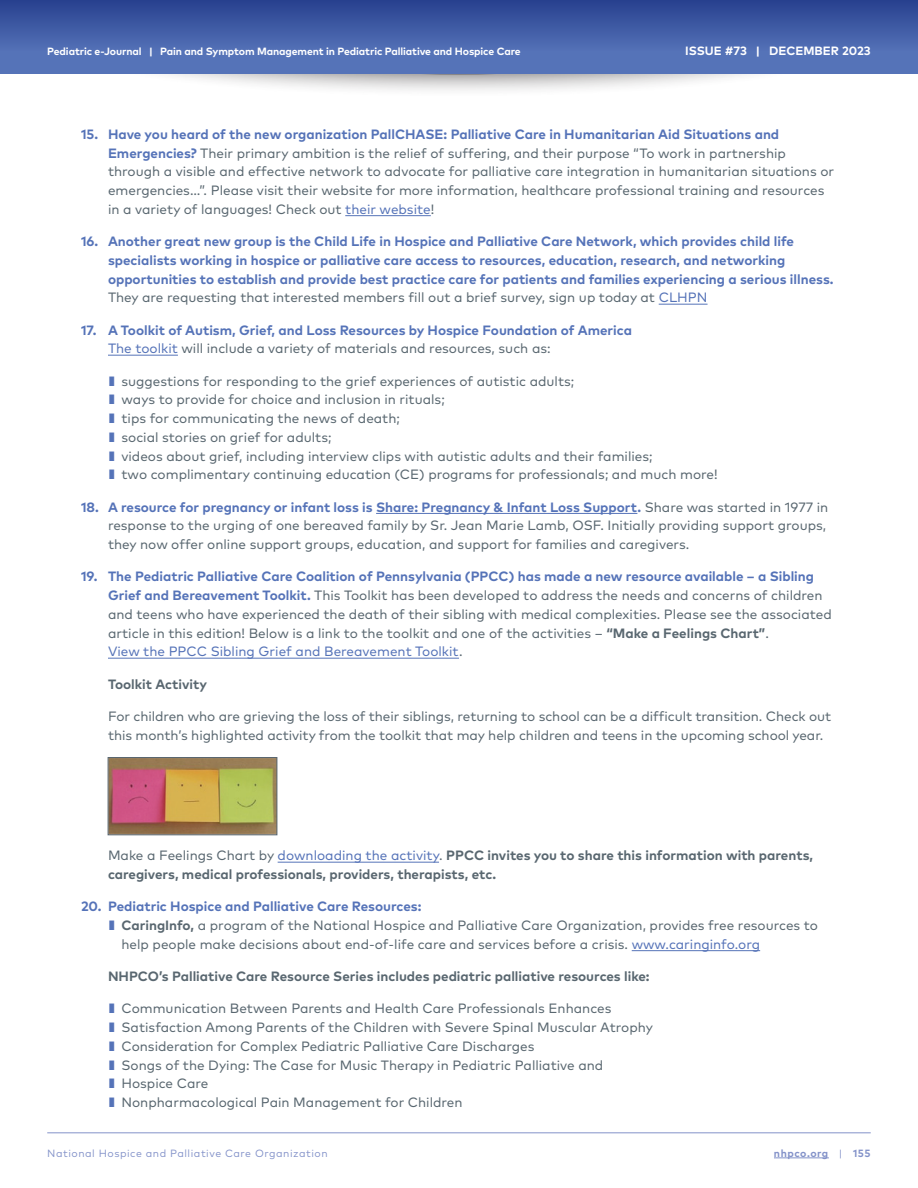
<style>
.page{position:relative;width:918px;height:1188px;background:#fff}
.page>*{position:absolute;margin:0;border:0;box-sizing:border-box;transform-origin:0 0}
.t1{font:13.5px/18.8px "Mark Pro";color:#596770}
.t2{font:700 13.5px/18.8px "Mark Pro";color:#5573b8}
.t3{font:700 13.5px/18.8px "Mark Pro";color:#596770}
.t4{font:700 12px "Mark Pro";color:#fff}
.t5{font:700 10.5px "Mark Pro";letter-spacing:-.01em;color:#fff}
.t6{font:10.5px "Mark Pro";letter-spacing:.05em;color:#8392c9}
.t7{font:700 10.5px "Mark Pro";letter-spacing:.05em;color:#8392c9}
.s1{font-weight:700;color:#5573b8}
.s2{color:#5573b8}
.s3{font-weight:400;color:#596770}
.s4{font-weight:400}
.s5{font-weight:700}
.s6{font-weight:400;color:#5573b8}
</style>
<div class="page">
<div style="left:60px;top:0;width:798px;height:97px;background:#231f20;opacity:.75"></div>
<div style="left:0;top:0;width:918px;height:74px;background:#5573b8"></div>
<div style="left:0;top:0;width:918px;height:51px;background:linear-gradient(to bottom,#28408e,#5371b7)"></div>
<hr style="left:774px;top:1158px;width:55px;height:1px;background:#8392c9">
<hr style="left:47px;top:1133px;width:824px;height:1px;background:#8392c9">
<hr style="left:345px;top:215px;width:86px;height:1px;background:#5573b8">
<hr style="left:659px;top:304px;width:49px;height:1px;background:#5573b8">
<hr style="left:108px;top:355px;width:70px;height:1px;background:#5573b8">
<hr style="left:376px;top:513px;width:261px;height:1px;background:#5573b8">
<hr style="left:108px;top:658px;width:351px;height:1px;background:#5573b8">
<hr style="left:278px;top:862px;width:161px;height:1px;background:#5573b8">
<hr style="left:632px;top:950px;width:128px;height:1px;background:#5573b8">
<img style="left:110px;top:759px;width:165px;height:74px">
<div style="left:108px;top:757px;width:169px;height:78px;border:1px solid #596770"></div>
<p class="t5" style="left:47px;top:43px;width:475px">Pediatric e-Journal | Pain and Symptom Management in Pediatric Palliative and Hospice Care</p>
<p class="t4" style="left:685px;top:42px;width:187px">ISSUE #73 | DECEMBER 2023</p>
<p class="t1" style="left:108px;top:124px;width:728px;text-indent:-27px"><span class="s1">15. Have you heard of the new organization PallCHASE: Palliative Care in Humanitarian Aid Situations and Emergencies?</span> Their primary ambition is the relief of suffering, and their purpose “To work in partnership through a visible and effective network to advocate for palliative care integration in humanitarian situations or emergencies…”. Please visit their website for more information, healthcare professional training and resources in a variety of languages! Check out <span class="s2">their website</span>!</p>
<p class="t2" style="left:108px;top:231px;width:727px;text-indent:-27px">16. Another great new group is the Child Life in Hospice and Palliative Care Network, which provides child life specialists working in hospice or palliative care access to resources, education, research, and networking opportunities to establish and provide best practice care for patients and families experiencing a serious illness.<br><span class="s3">They are requesting that interested members fill out a brief survey, sign up today at</span> <span class="s4">CLHPN</span></p>
<p class="t2" style="left:108px;top:319px;width:526px;text-indent:-27px">17. A Toolkit of Autism, Grief, and Loss Resources by Hospice Foundation of America<br><span class="s4">The toolkit</span> <span class="s3">will include a variety of materials and resources, such as:</span></p>
<p class="t1" style="left:108px;top:370px;width:611px"><span class="s2">▌</span>suggestions for responding to the grief experiences of autistic adults;<br><span class="s2">▌</span>ways to provide for choice and inclusion in rituals;<br><span class="s2">▌</span>tips for communicating the news of death;<br><span class="s2">▌</span>social stories on grief for adults;<br><span class="s2">▌</span>videos about grief, including interview clips with autistic adults and their families;<br><span class="s2">▌</span>two complimentary continuing education (CE) programs for professionals; and much more!</p>
<p class="t1" style="left:108px;top:496px;width:722px;text-indent:-27px"><span class="s1">18. A resource for pregnancy or infant loss is Share: Pregnancy &amp; Infant Loss Support.</span> Share was started in 1977 in response to the urging of one bereaved family by Sr. Jean Marie Lamb, OSF. Initially providing support groups, they now offer online support groups, education, and support for families and caregivers.</p>
<p class="t1" style="left:108px;top:566px;width:725px;text-indent:-27px"><span class="s1">19. The Pediatric Palliative Care Coalition of Pennsylvania (PPCC) has made a new resource available – a Sibling Grief and Bereavement Toolkit.</span> This Toolkit has been developed to address the needs and concerns of children and teens who have experienced the death of their sibling with medical complexities. Please see the associated article in this edition! Below is a link to the toolkit and one of the activities – <span class="s5">“Make a Feelings Chart”</span>.<br><span class="s2">View the PPCC Sibling Grief and Bereavement Toolkit</span>.</p>
<p class="t3" style="left:108px;top:673px;width:101px">Toolkit Activity</p>
<p class="t1" style="left:108px;top:706px;width:725px">For children who are grieving the loss of their siblings, returning to school can be a difficult transition. Check out this month’s highlighted activity from the toolkit that may help children and teens in the upcoming school year.</p>
<p class="t3" style="left:108px;top:845px;width:707px"><span class="s4">Make a Feelings Chart by</span> <span class="s6">downloading the activity</span><span class="s4">.</span> PPCC invites you to share this information with parents, caregivers, medical professionals, providers, therapists, etc.</p>
<p class="t2" style="left:81px;top:896px;width:342px">20. Pediatric Hospice and Palliative Care Resources:</p>
<p class="t1" style="left:108px;top:915px;width:712px"><span class="s2">▌</span><span class="s5">CaringInfo,</span> a program of the National Hospice and Palliative Care Organization, provides free resources to</p>
<p class="t1" style="left:122px;top:934px;width:640px">help people make decisions about end-of-life care and services before a crisis. <span class="s2">www.caringinfo.org</span></p>
<p class="t3" style="left:108px;top:966px;width:543px">NHPCO’s Palliative Care Resource Series includes pediatric palliative resources like:</p>
<p class="t1" style="left:108px;top:998px;width:546px"><span class="s2">▌</span>Communication Between Parents and Health Care Professionals Enhances <span class="s2">▌</span>Satisfaction Among Parents of the Children with Severe Spinal Muscular Atrophy <span class="s2">▌</span>Consideration for Complex Pediatric Palliative Care Discharges<br><span class="s2">▌</span>Songs of the Dying: The Case for Music Therapy in Pediatric Palliative and <span class="s2">▌</span>Hospice Care<br><span class="s2">▌</span>Nonpharmacological Pain Management for Children</p>
<p class="t6" style="left:47px;top:1145px;width:282px">National Hospice and Palliative Care Organization</p>
<p class="t7" style="left:774px;top:1145px;width:98px">nhpco.org <span class="s4">|</span> 155</p>
</div>
